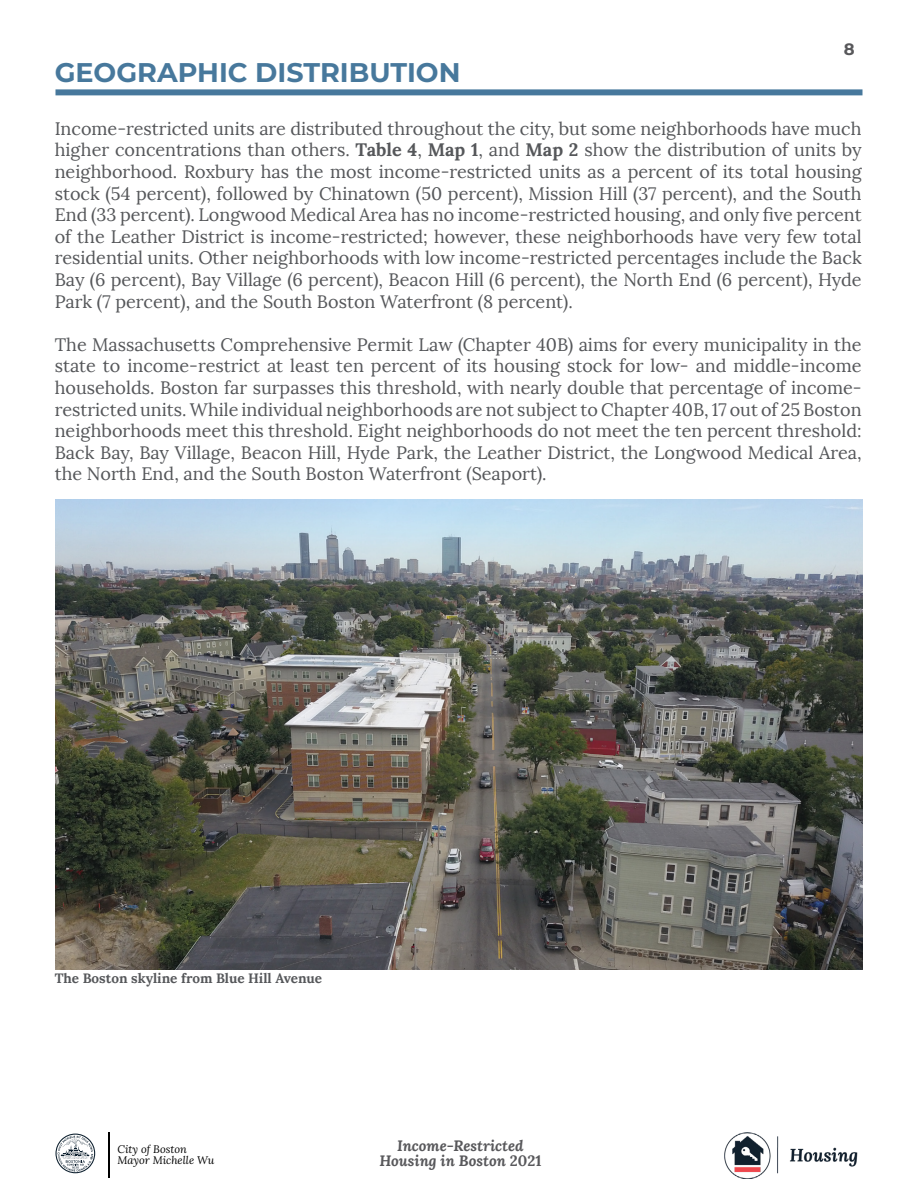
<style>
.page{position:relative;width:918px;height:1188px;background:#fff}
.page>*{position:absolute;margin:0;border:0;box-sizing:border-box;transform-origin:0 0}
.t1{font:700 27px "Montserrat";color:#47789c}
.t2{font:18px/21.6px "Lora";color:#55575a;text-align:justify}
.t3{font:700 16.5px "Montserrat";color:#58585b}
.t4{font:italic 700 15px/15px "Lora";color:#58585b;text-align:center}
.t5{font:700 13.5px "Lora";color:#55575a}
.t6{font:italic 10.95px/10.9px "Lora";color:#000}
.s1{font-weight:700}
.s2{font-style:normal}
</style>
<div class="page">
<hr style="left:109px;top:1132px;width:1px;height:46px;background:#000">
<svg style="left:56px;top:1134px;width:39px;height:39px"></svg>
<img style="left:724px;top:1133px;width:134px;height:45px">
<div style="left:56px;top:89px;width:806px;height:6px;background:#47789c"></div>
<img style="left:56px;top:500px;width:806px;height:469px">
<p class="t3" style="left:844px;top:37px;width:12px">8</p>
<h1 class="t1" style="left:55px;top:53px;width:407px">GEOGRAPHIC DISTRIBUTION</h1>
<p class="t2" style="left:55px;top:118px;width:809px">Income-restricted units are distributed throughout the city, but some neighborhoods have much higher concentrations than others. <span class="s1">Table 4</span>, <span class="s1">Map 1</span>, and <span class="s1">Map 2</span> show the distribution of units by neighborhood. Roxbury has the most income-restricted units as a percent of its total housing stock (54 percent), followed by Chinatown (50 percent), Mission Hill (37 percent), and the South End (33 percent). Longwood Medical Area has no income-restricted housing, and only five percent of the Leather District is income-restricted; however, these neighborhoods have very few total residential units. Other neighborhoods with low income-restricted percentages include the Back Bay (6 percent), Bay Village (6 percent), Beacon Hill (6 percent), the North End (6 percent), Hyde Park (7 percent), and the South Boston Waterfront (8 percent).</p>
<p class="t2" style="left:55px;top:334px;width:809px">The Massachusetts Comprehensive Permit Law (Chapter 40B) aims for every municipality in the state to income-restrict at least ten percent of its housing stock for low- and middle-income households. Boston far surpasses this threshold, with nearly double that percentage of income&shy;restricted units. While individual neighborhoods are not subject to Chapter 40B, 17 out of 25 Boston neighborhoods meet this threshold. Eight neighborhoods do not meet the ten percent threshold:<br>Back Bay, Bay Village, Beacon Hill, Hyde Park, the Leather District, the Longwood Medical Area, the North End, and the South Boston Waterfront (Seaport).</p>
<p class="t5" style="left:55px;top:969px;width:269px">The Boston skyline from Blue Hill Avenue</p>
<p class="t6" style="left:118px;top:1144px;width:98px">City of Boston<br>Mayor Michelle Wu</p>
<p class="t4" style="left:379px;top:1138px;width:164px">Income-Restricted<br>Housing in Boston <span class="s2">2021</span></p>
</div>
